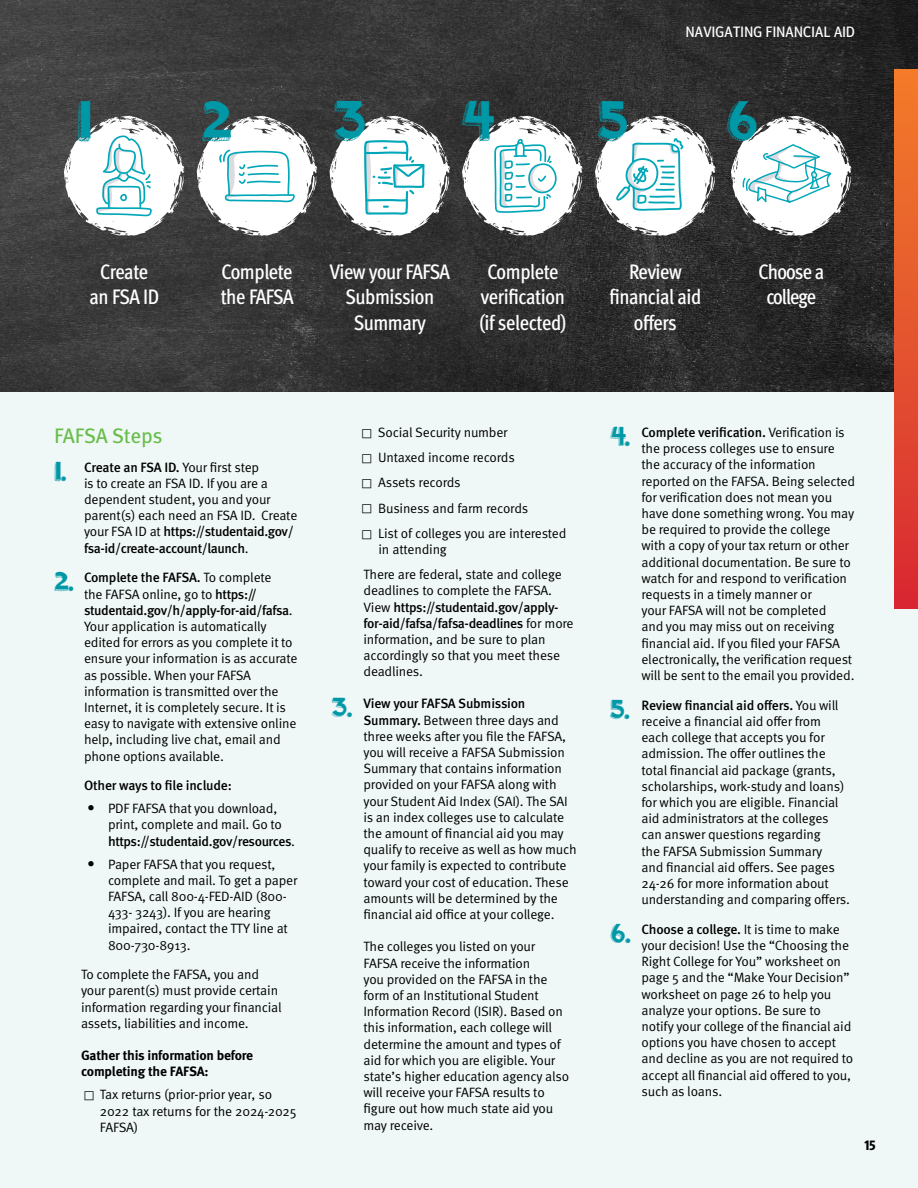
<style>
.page{position:relative;width:918px;height:1188px;background:#eff8f6}
.page>*{position:absolute;margin:0;border:0;box-sizing:border-box;transform-origin:0 0}
.t1{font:37.5px "KG Summer Sunshine Blackout";color:#0098a7}
.t2{font:500 condensed 21px/25.5px "Meta OT";letter-spacing:-.025em;color:#fff;text-align:center}
.t3{font:500 condensed 21px/25.5px "Meta OT";letter-spacing:-.045em;color:#fff;text-align:center}
.t4{font:21px "Meta OT";letter-spacing:-.015em;color:#68bd49}
.t5{font:18px "KG Summer Sunshine Blackout";color:#0098a7}
.t6{font:15px "Meta Headline OT";letter-spacing:.02em;color:#fff}
.t7{font:13.5px/16.2px "Meta OT Norm";letter-spacing:-.015em;color:#000}
.t8{font:500 13.5px/16.2px "Meta OT";letter-spacing:-.03em;color:#000}
.t9{font:700 13.5px/16.2px "Meta OT";letter-spacing:-.015em;color:#000}
.t10{font:700 condensed 13.5px "Meta Headline OT";color:#000}
.s1{font-family:"Meta OT Norm";font-weight:400}
.s2{font-family:"Meta OT";font-weight:500}
.s3{font-size:15px}
.s4{font-family:"Meta Pro";font-weight:300;font-size:12px}
</style>
<div class="page">
<img style="left:0;top:0;width:918px;height:392px">
<div style="left:894px;top:69px;width:24px;height:540px;background:linear-gradient(to bottom,#f27d2a,#d82932)"></div>
<svg style="left:64px;top:116px;width:121px;height:120px"></svg>
<svg style="left:196px;top:116px;width:122px;height:120px"></svg>
<svg style="left:329px;top:116px;width:121px;height:120px"></svg>
<svg style="left:462px;top:116px;width:121px;height:120px"></svg>
<svg style="left:595px;top:116px;width:121px;height:120px"></svg>
<svg style="left:731px;top:116px;width:121px;height:120px"></svg>
<p class="t6" style="left:686px;top:23px;width:171px">NAVIGATING FINANCIAL AID</p>
<h1 class="t1" style="left:77px;top:106px;width:16px">1</h1>
<h1 class="t1" style="left:201px;top:106px;width:32px">2</h1>
<h1 class="t1" style="left:334px;top:106px;width:33px">3</h1>
<h1 class="t1" style="left:462px;top:106px;width:35px">4</h1>
<h1 class="t1" style="left:598px;top:106px;width:31px">5</h1>
<h1 class="t1" style="left:726px;top:106px;width:33px">6</h1>
<h2 class="t2" style="left:90px;top:258px;width:71px">Create an FSA ID</h2>
<h2 class="t2" style="left:221px;top:258px;width:74px;text-align:left">Complete the FAFSA</h2>
<h2 class="t2" style="left:330px;top:258px;width:122px">View your FAFSA<br>Submission<br>Summary</h2>
<h2 class="t2" style="left:479px;top:258px;width:88px">Complete verification (if selected)</h2>
<h2 class="t2" style="left:609px;top:258px;width:94px">Review financial aid offers</h2>
<h2 class="t3" style="left:759px;top:258px;width:67px">Choose a college</h2>
<h2 class="t4" style="left:54px;top:423px;width:110px">FAFSA Steps</h2>
<h3 class="t5" style="left:54px;top:464px;width:14px">1.</h3>
<p class="t8" style="left:84px;top:459px;width:177px">Create an FSA ID. <span class="s1">Your first step</span></p>
<p class="t7" style="left:84px;top:475px;width:215px">is to create an FSA ID. If you are a dependent student, you and your parent(s) each need an FSA ID. Create</p>
<p class="t8" style="left:84px;top:524px;width:211px"><span class="s1">your FSA ID at</span> https://studentaid.gov/ fsa-id/create-account/launch<span class="s1">.</span></p>
<h3 class="t5" style="left:54px;top:575px;width:21px">2.</h3>
<p class="t8" style="left:84px;top:570px;width:189px">Complete the FAFSA. <span class="s1">To complete</span></p>
<p class="t7" style="left:84px;top:586px;width:175px">the FAFSA online, go to <span class="s2">https://</span></p>
<p class="t8" style="left:84px;top:602px;width:210px">studentaid.gov/h/apply-for-aid/fafsa<span class="s1">.</span></p>
<p class="t7" style="left:84px;top:618px;width:215px">Your application is automatically edited for errors as you complete it to ensure your information is as accurate as possible. When your FAFSA information is transmitted over the Internet, it is completely secure. It is easy to navigate with extensive online help, including live chat, email and phone options available.</p>
<p class="t8" style="left:84px;top:778px;width:149px">Other ways to file include:</p>
<p class="t7" style="left:108px;top:801px;width:176px;text-indent:-21px"><span class="s3">•</span> PDF FAFSA that you download, print, complete and mail. Go to</p>
<p class="t8" style="left:108px;top:833px;width:189px">https://studentaid.gov/resources<span class="s1">.</span></p>
<p class="t7" style="left:108px;top:856px;width:191px;text-indent:-21px"><span class="s3">•</span> Paper FAFSA that you request, complete and mail. To get a paper<br>FAFSA, call 800-4-FED-AID (800-<br>433- 3243). If you are hearing impaired, contact the TTY line at<br>800-730-8913.</p>
<p class="t7" style="left:81px;top:967px;width:202px">To complete the FAFSA, you and your parent(s) must provide certain information regarding your financial assets, liabilities and income.</p>
<p class="t9" style="left:81px;top:1048px;width:174px">Gather this information before completing the FAFSA:</p>
<p class="t7" style="left:100px;top:1087px;width:198px;text-indent:-16px"><span class="s4">□</span> Tax returns (prior-prior year, so<br>2022 tax returns for the 2024-2025<br>FAFSA)</p>
<p class="t7" style="left:362px;top:424px;width:147px"><span class="s4">□</span> Social Security number</p>
<p class="t7" style="left:362px;top:450px;width:154px"><span class="s4">□</span> Untaxed income records</p>
<p class="t7" style="left:362px;top:475px;width:100px"><span class="s4">□</span> Assets records</p>
<p class="t7" style="left:362px;top:500px;width:168px"><span class="s4">□</span> Business and farm records</p>
<p class="t7" style="left:379px;top:525px;width:190px;text-indent:-17px"><span class="s4">□</span> List of colleges you are interested in attending</p>
<p class="t7" style="left:364px;top:567px;width:200px">There are federal, state and college deadlines to complete the FAFSA.</p>
<p class="t8" style="left:364px;top:599px;width:212px"><span class="s1">View</span> https://studentaid.gov/apply&shy;for-aid/fafsa/fafsa-deadlines <span class="s1">for more</span></p>
<p class="t7" style="left:364px;top:631px;width:198px">information, and be sure to plan accordingly so that you meet these deadlines.</p>
<h3 class="t5" style="left:332px;top:701px;width:22px">3.</h3>
<p class="t8" style="left:363px;top:696px;width:163px">View your FAFSA Submission</p>
<p class="t7" style="left:363px;top:712px;width:215px"><span class="s2">Summary.</span> Between three days and three weeks after you file the FAFSA, you will receive a FAFSA Submission Summary that contains information provided on your FAFSA along with your Student Aid Index (SAI). The SAI is an index colleges use to calculate the amount of financial aid you may qualify to receive as well as how much your family is expected to contribute toward your cost of education. These amounts will be determined by the financial aid office at your college.</p>
<p class="t7" style="left:363px;top:939px;width:207px">The colleges you listed on your<br>FAFSA receive the information<br>you provided on the FAFSA in the form of an Institutional Student<br>Information Record (ISIR). Based on this information, each college will determine the amount and types of aid for which you are eligible. Your state’s higher education agency also will receive your FAFSA results to figure out how much state aid you may receive.</p>
<h3 class="t5" style="left:610px;top:429px;width:21px">4.</h3>
<p class="t8" style="left:642px;top:424px;width:205px">Complete verification. <span class="s1">Verification is</span></p>
<p class="t7" style="left:642px;top:441px;width:215px">the process colleges use to ensure the accuracy of the information reported on the FAFSA. Being selected for verification does not mean you have done something wrong. You may be required to provide the college with a copy of your tax return or other additional documentation. Be sure to watch for and respond to verification requests in a timely manner or<br>your FAFSA will not be completed<br>and you may miss out on receiving financial aid. If you filed your FAFSA electronically, the verification request will be sent to the email you provided.</p>
<h3 class="t5" style="left:610px;top:702px;width:21px">5.</h3>
<p class="t8" style="left:642px;top:697px;width:199px">Review financial aid offers. <span class="s1">You will</span></p>
<p class="t7" style="left:642px;top:713px;width:210px">receive a financial aid offer from each college that accepts you for admission. The offer outlines the total financial aid package (grants, scholarships, work-study and loans) for which you are eligible. Financial aid administrators at the colleges can answer questions regarding<br>the FAFSA Submission Summary<br>and financial aid offers. See pages 24-26 for more information about understanding and comparing offers.</p>
<h3 class="t5" style="left:610px;top:926px;width:22px">6.</h3>
<p class="t8" style="left:642px;top:921px;width:200px">Choose a college. <span class="s1">It is time to make</span></p>
<p class="t7" style="left:642px;top:937px;width:213px">your decision! Use the “Choosing the Right College for You” worksheet on page 5 and the “Make Your Decision” worksheet on page 26 to help you analyze your options. Be sure to notify your college of the financial aid options you have chosen to accept and decline as you are not required to accept all financial aid offered to you, such as loans.</p>
<p class="t10" style="left:865px;top:1137px;width:13px">15</p>
</div>
